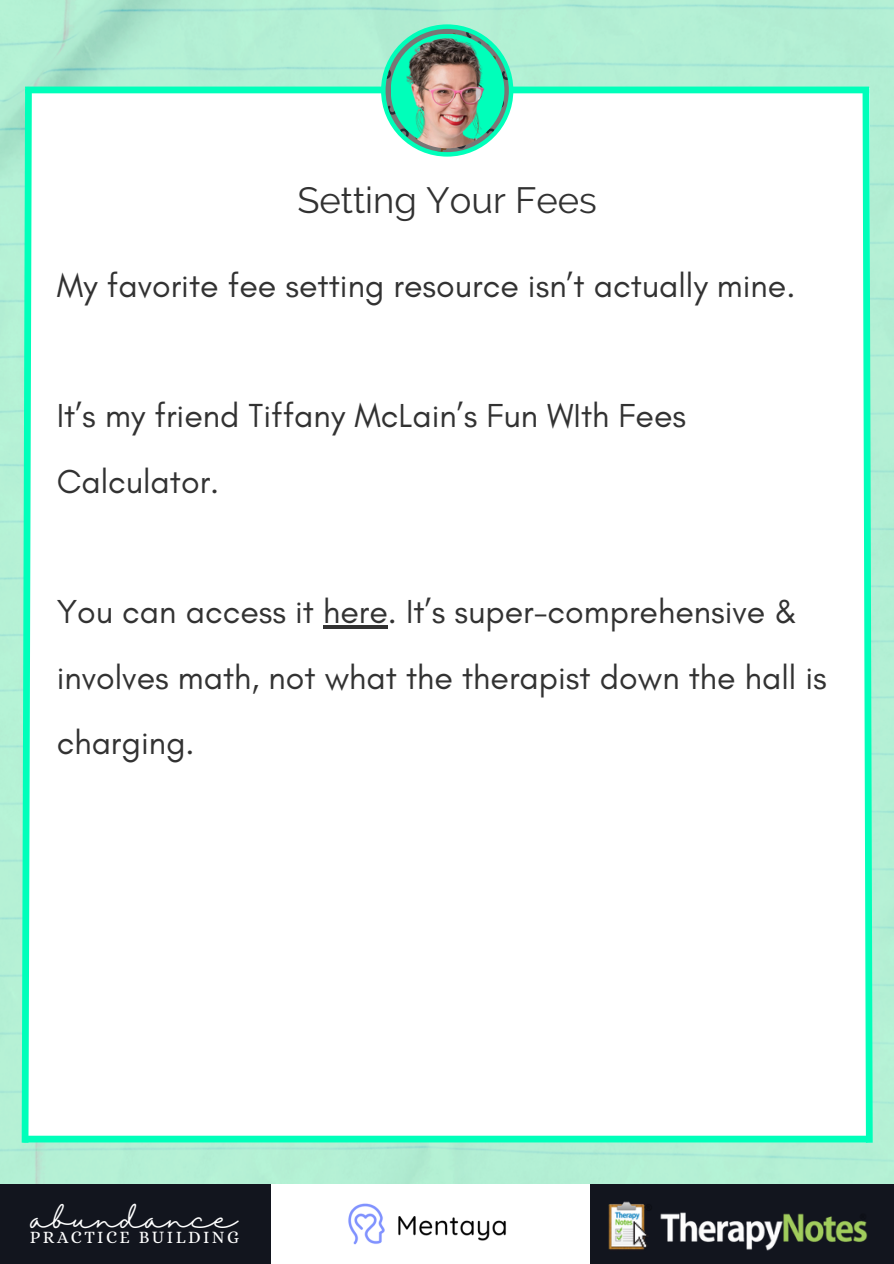
<style>
.page{position:relative;width:894px;height:1264px;background:#fff}
.page>*{position:absolute;margin:0;border:0;box-sizing:border-box;transform-origin:0 0}
.t1{font:36.45px "Raleway";color:#323232}
.t2{font:33.9px/65.2px "Glacial Indifference";color:#323232}
.t3{font:28.05px "Halimun";color:#fff}
.t4{font:17.4px "Alice";letter-spacing:.14em;color:#fff}
</style>
<div class="page">
<img style="left:0;top:0;width:893px;height:1184px">
<div style="left:25px;top:88px;width:844px;height:1047px;background:#fff"></div>
<svg style="left:381px;top:24px;width:132px;height:133px;background:#12f5b8"></svg>
<div style="left:25px;top:87px;width:843px;height:6px;background:#00ffba"></div>
<img style="left:385px;top:29px;width:123px;height:123px;border-radius:50%">
<div style="left:390px;top:34px;width:114px;height:113px;background:#00ffba;border-radius:50%"></div>
<svg style="left:18px;top:83px;width:17px;height:1066px"></svg>
<svg style="left:858px;top:81px;width:17px;height:1068px"></svg>
<hr style="left:323px;top:625px;width:65px;height:4px;background:#323232">
<div style="left:0;top:1184px;width:893px;height:79px;background:#12151e"></div>
<img style="left:608px;top:1201px;width:259px;height:50px">
<div style="left:23px;top:1135px;width:844px;height:7px;background:#00ffba"></div>
<div style="left:271px;top:1184px;width:318px;height:79px;background:#fff"></div>
<img style="left:348px;top:1203px;width:158px;height:42px">
<img style="left:392px;top:38px;width:110px;height:110px;border-radius:50%">
<p class="t1" style="left:297px;top:179px;width:301px">Setting Your Fees</p>
<p class="t2" style="left:57px;top:252px;width:740px">My favorite fee setting resource isn’t actually mine.</p>
<p class="t2" style="left:57px;top:383px;width:630px">It’s my friend Tiffany McLain’s Fun WIth Fees<br>Calculator.</p>
<p class="t2" style="left:57px;top:578px;width:771px">You can access it here. It’s super-comprehensive &amp; involves math, not what the therapist down the hall is charging.</p>
<p class="t3" style="left:32px;top:1201px;width:207px">abundance</p>
<p class="t4" style="left:30px;top:1226px;width:211px">PRACTICE BUILDING</p>
</div>
